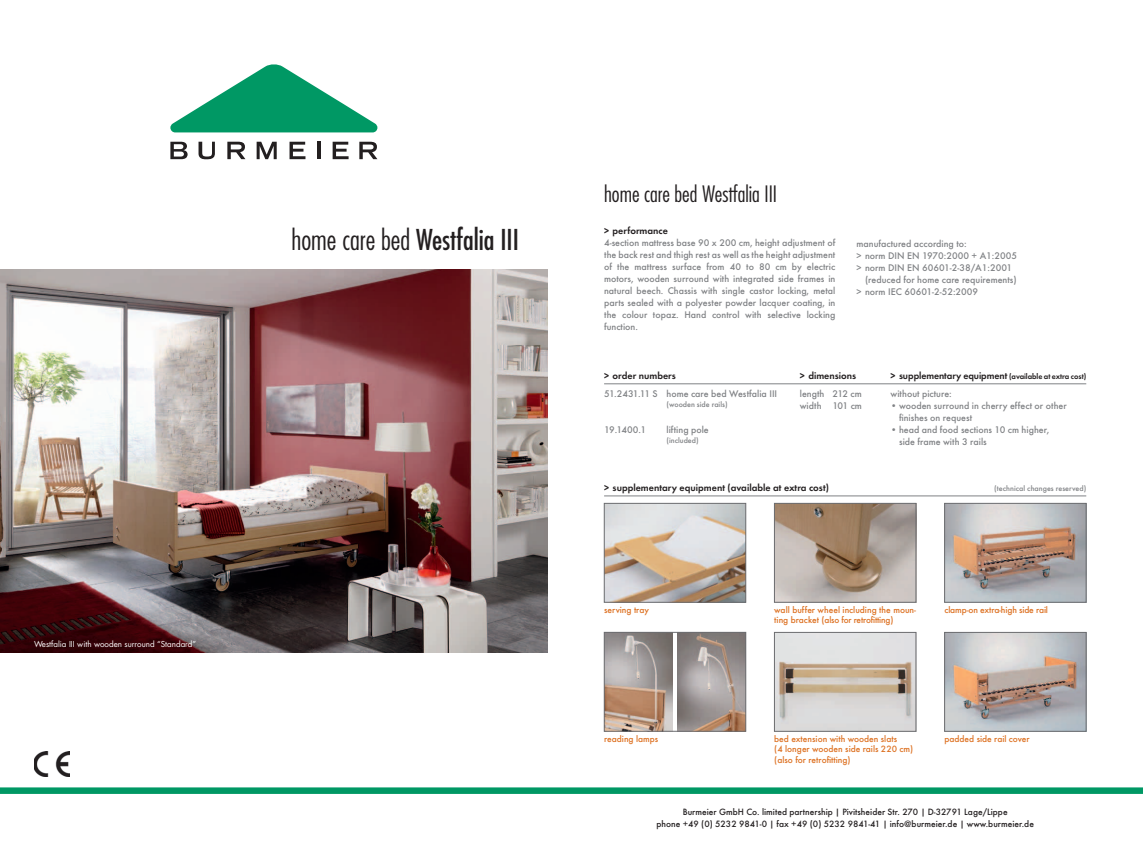
<style>
.page{position:relative;width:1143px;height:842px;background:#fff}
.page>*{position:absolute;margin:0;border:0;box-sizing:border-box;transform-origin:0 0}
.t1{font:condensed 28px "Futura";color:#231f20}
.t2{font:300 condensed 22px "Futura";color:#231f20}
.t3{font:500 10px/12px "Futura T";color:#808285;text-align:justify}
.t4{font:600 10px "Futura T";color:#231f20}
.t5{font:500 9.5px/10.5px "Futura T";color:#dd7122}
.t6{font:500 9.5px/12px "Futura T";color:#231f20;text-align:center}
.t7{font:500 8px "Futura T";color:#808285}
.t8{font:8px "Futura";color:#fff}
.s1{font-weight:300}
.s2{font-size:8px}
.s3{font-weight:600}
</style>
<div class="page">
<div style="left:0;top:787px;width:1142px;height:7px;background:#009864"></div>
<svg style="left:170px;top:64px;width:207px;height:68px"></svg>
<hr style="left:317px;top:142px;width:3px;height:17px;background:#231f20">
<svg style="left:256px;top:142px;width:21px;height:17px"></svg>
<svg style="left:289px;top:142px;width:16px;height:17px"></svg>
<svg style="left:332px;top:142px;width:16px;height:17px"></svg>
<svg style="left:359px;top:142px;width:18px;height:17px"></svg>
<svg style="left:227px;top:142px;width:18px;height:17px"></svg>
<svg style="left:170px;top:142px;width:18px;height:17px"></svg>
<svg style="left:198px;top:142px;width:17px;height:17px"></svg>
<img style="left:34px;top:751px;width:36px;height:26px">
<img style="left:0;top:269px;width:547px;height:383px">
<img style="left:606px;top:505px;width:138px;height:95px">
<div style="left:604px;top:503px;width:142px;height:99px;border:1px solid #6c6d70"></div>
<img style="left:946px;top:634px;width:138px;height:95px">
<div style="left:944px;top:632px;width:142px;height:99px;border:1px solid #6c6d70"></div>
<img style="left:946px;top:505px;width:138px;height:95px">
<div style="left:944px;top:503px;width:142px;height:99px;border:1px solid #6c6d70"></div>
<img style="left:776px;top:505px;width:138px;height:95px">
<div style="left:774px;top:503px;width:142px;height:99px;border:1px solid #6c6d70"></div>
<img style="left:606px;top:634px;width:67px;height:95px">
<img style="left:677px;top:634px;width:67px;height:95px">
<img style="left:776px;top:634px;width:138px;height:95px">
<div style="left:774px;top:632px;width:142px;height:99px;border:1px solid #6c6d70"></div>
<hr style="left:604px;top:495px;width:482px;height:1px;background:#808285">
<div style="left:604px;top:632px;width:142px;height:99px;border:1px solid #6c6d70"></div>
<hr style="left:604px;top:383px;width:482px;height:1px;background:#808285">
<p class="t8" style="left:34px;top:640px;width:164px">Westfalia III with wooden surround “Standard”</p>
<h1 class="t1" style="left:291px;top:227px;width:229px"><span class="s1">home care bed</span> Westfalia III</h1>
<h2 class="t2" style="left:604px;top:184px;width:174px">home care bed Westfalia III</h2>
<p class="t4" style="left:604px;top:227px;width:65px">&gt; performance</p>
<p class="t3" style="left:604px;top:238px;width:233px">4-section mattress base 90 x 200 cm, height adjustment of the back rest and thigh rest as well as the height adjustment of the mattress surface from 40 to 80 cm by electric motors, wooden surround with integrated side frames in natural beech. Chassis with single castor locking, metal parts sealed with a polyester powder lacquer coating, in the colour topaz. Hand control with selective locking function.</p>
<p class="t3" style="left:856px;top:238px;width:112px">manufactured according to:</p>
<p class="t3" style="left:856px;top:250px;width:162px">&gt; norm DIN EN 1970:2000 + A1:2005</p>
<p class="t3" style="left:856px;top:262px;width:157px">&gt; norm DIN EN 60601-2-38/A1:2001</p>
<p class="t3" style="left:865px;top:274px;width:153px">(reduced for home care requirements)</p>
<p class="t3" style="left:856px;top:286px;width:123px">&gt; norm IEC 60601-2-52:2009</p>
<p class="t4" style="left:604px;top:371px;width:73px">&gt; order numbers</p>
<p class="t4" style="left:799px;top:371px;width:58px">&gt; dimensions</p>
<p class="t4" style="left:890px;top:371px;width:197px">&gt; supplementary equipment <span class="s2">(available at extra cost)</span></p>
<p class="t3" style="left:604px;top:388px;width:175px">51.2431.11 S home care bed Westfalia III</p>
<p class="t3" style="left:799px;top:388px;width:63px">length 212 cm</p>
<p class="t3" style="left:890px;top:388px;width:63px">without picture:</p>
<p class="t7" style="left:666px;top:400px;width:63px">(wooden side rails)</p>
<p class="t3" style="left:799px;top:400px;width:64px">width 101 cm</p>
<p class="t3" style="left:899px;top:400px;width:169px;text-indent:-9px"><span class="s3">•</span> wooden surround in cherry effect or other finishes on request</p>
<p class="t3" style="left:604px;top:424px;width:43px">19.1400.1</p>
<p class="t3" style="left:666px;top:424px;width:44px">lifting pole</p>
<p class="t3" style="left:890px;top:424px;width:160px"><span class="s3">•</span> head and food sections 10 cm higher,</p>
<p class="t7" style="left:666px;top:436px;width:34px">(included)</p>
<p class="t3" style="left:899px;top:436px;width:89px">side frame with 3 rails</p>
<p class="t4" style="left:604px;top:483px;width:226px">&gt; supplementary equipment (available at extra cost)</p>
<p class="t7" style="left:994px;top:485px;width:94px">(technical changes reserved)</p>
<p class="t5" style="left:604px;top:605px;width:46px">serving tray</p>
<p class="t5" style="left:604px;top:734px;width:56px">reading lamps</p>
<p class="t5" style="left:774px;top:605px;width:143px">wall buffer wheel including the moun&shy;ting bracket (also for retrofitting)</p>
<p class="t5" style="left:944px;top:605px;width:105px">clamp-on extra-high side rail</p>
<p class="t5" style="left:774px;top:734px;width:140px">bed extension with wooden slats<br>(4 longer wooden side rails 220 cm) (also for retrofitting)</p>
<p class="t5" style="left:944px;top:734px;width:87px">padded side rail cover</p>
<p class="t6" style="left:656px;top:806px;width:379px">Burmeier GmbH Co. limited partnership | Pivitsheider Str. 270 | D-32791 Lage/Lippe<br>phone +49 (0) 5232 9841-0 | fax +49 (0) 5232 9841-41 | info@burmeier.de | www.burmeier.de</p>
</div>
